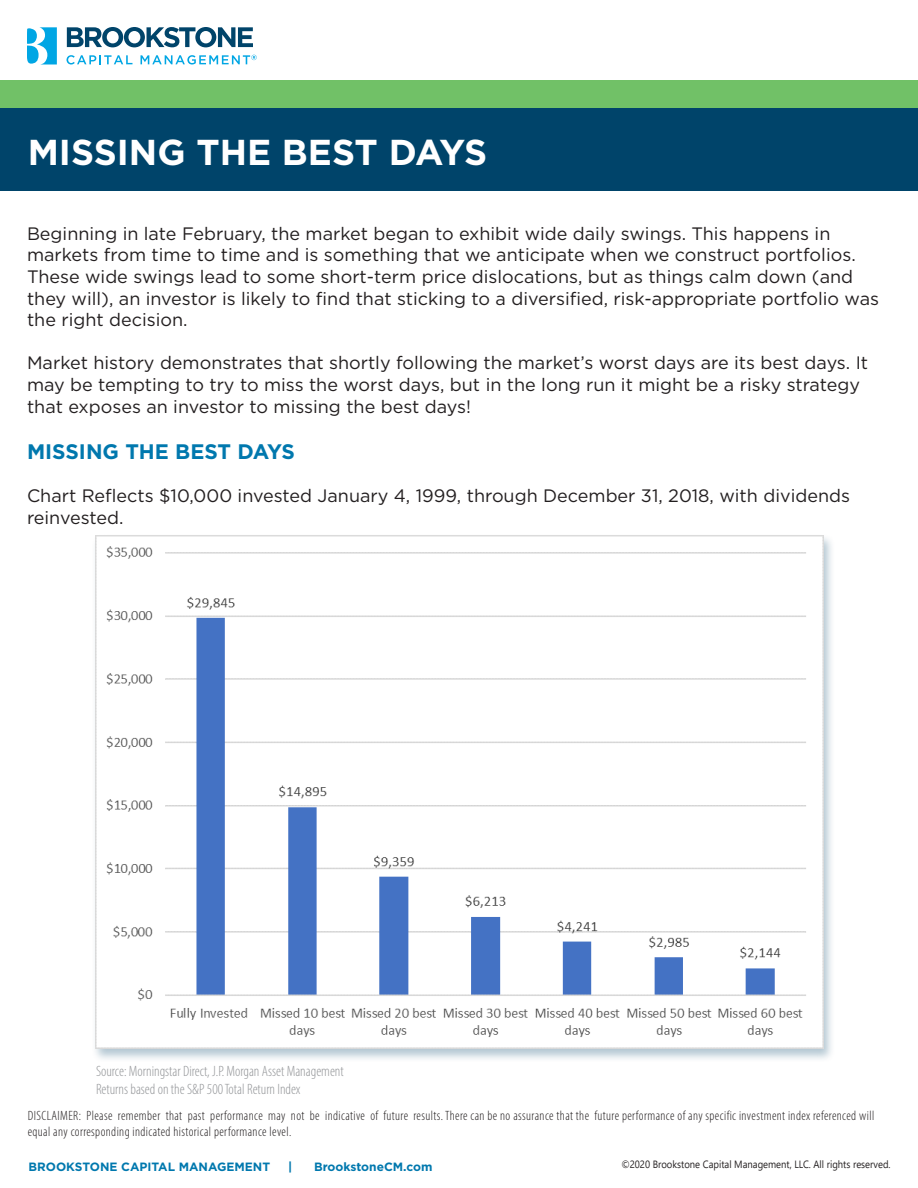
<style>
.page{position:relative;width:918px;height:1188px;background:#fff}
.page>*{position:absolute;margin:0;border:0;box-sizing:border-box;transform-origin:0 0}
.t1{font:700 36px "Gotham";color:#fff}
.t2{font:700 21px "Gotham";color:#0078ae}
.t3{font:18px/21.6px "Gotham";color:#231f20}
.t4{font:300 condensed 15px "Myriad Pro";color:#939598}
.Body_Text{font:300 condensed 13.5px/16.2px "Myriad Pro";letter-spacing:.03em;color:#231f20}
.t5{font:700 12px "Gotham";color:#0078ae}
.t6{font:10.5px "Segoe UI";color:#231f20;scale:.9 1}
</style>
<div class="page">
<div style="left:0;top:107px;width:918px;height:84px;background:#00446a"></div>
<div style="left:0;top:80px;width:918px;height:27px;background:#71c167"></div>
<svg style="left:27px;top:27px;width:30px;height:38px"></svg>
<svg style="left:67px;top:55px;width:65px;height:10px"></svg>
<svg style="left:141px;top:55px;width:116px;height:10px"></svg>
<svg style="left:67px;top:27px;width:186px;height:20px"></svg>
<div style="left:91px;top:533px;width:744px;height:529px;background:#00446a;opacity:.3"></div>
<img style="left:96px;top:535px;width:727px;height:513px">
<p class="t1" style="left:28px;top:129px;width:461px">MISSING THE BEST DAYS</p>
<p class="t3" style="left:27px;top:222px;width:854px">Beginning in late February, the market began to exhibit wide daily swings. This happens in markets from time to time and is something that we anticipate when we construct portfolios.<br>These wide swings lead to some short-term price dislocations, but as things calm down (and they will), an investor is likely to find that sticking to a diversified, risk-appropriate portfolio was the right decision.</p>
<p class="t3" style="left:27px;top:352px;width:843px">Market history demonstrates that shortly following the market’s worst days are its best days. It may be tempting to try to miss the worst days, but in the long run it might be a risky strategy that exposes an investor to missing the best days!</p>
<p class="t2" style="left:27px;top:438px;width:269px">MISSING THE BEST DAYS</p>
<p class="t3" style="left:27px;top:485px;width:825px">Chart Reflects $10,000 invested January 4, 1999, through December 31, 2018, with dividends reinvested.</p>
<p class="t4" style="left:96px;top:1062px;width:249px">Source: Morningstar Direct, J.P. Morgan Asset Management</p>
<p class="t4" style="left:96px;top:1080px;width:206px">Returns based on the S&amp;P 500 Total Return Index</p>
<p class="Body_Text" style="left:28px;top:1107px;width:848px">DISCLAIMER: Please remember that past performance may not be indicative of future results. There can be no assurance that the future performance of any specific investment index referenced will equal any corresponding indicated historical performance level.</p>
<p class="t5" style="left:29px;top:1159px;width:243px">BROOKSTONE CAPITAL MANAGEMENT</p>
<p class="t5" style="left:288px;top:1159px;width:6px">|</p>
<p class="t5" style="left:314px;top:1159px;width:120px">BrookstoneCM.com</p>
<p class="t6" style="left:621px;top:1155px;width:301px">©2020 Brookstone Capital Management, LLC. All rights reserved.</p>
</div>
